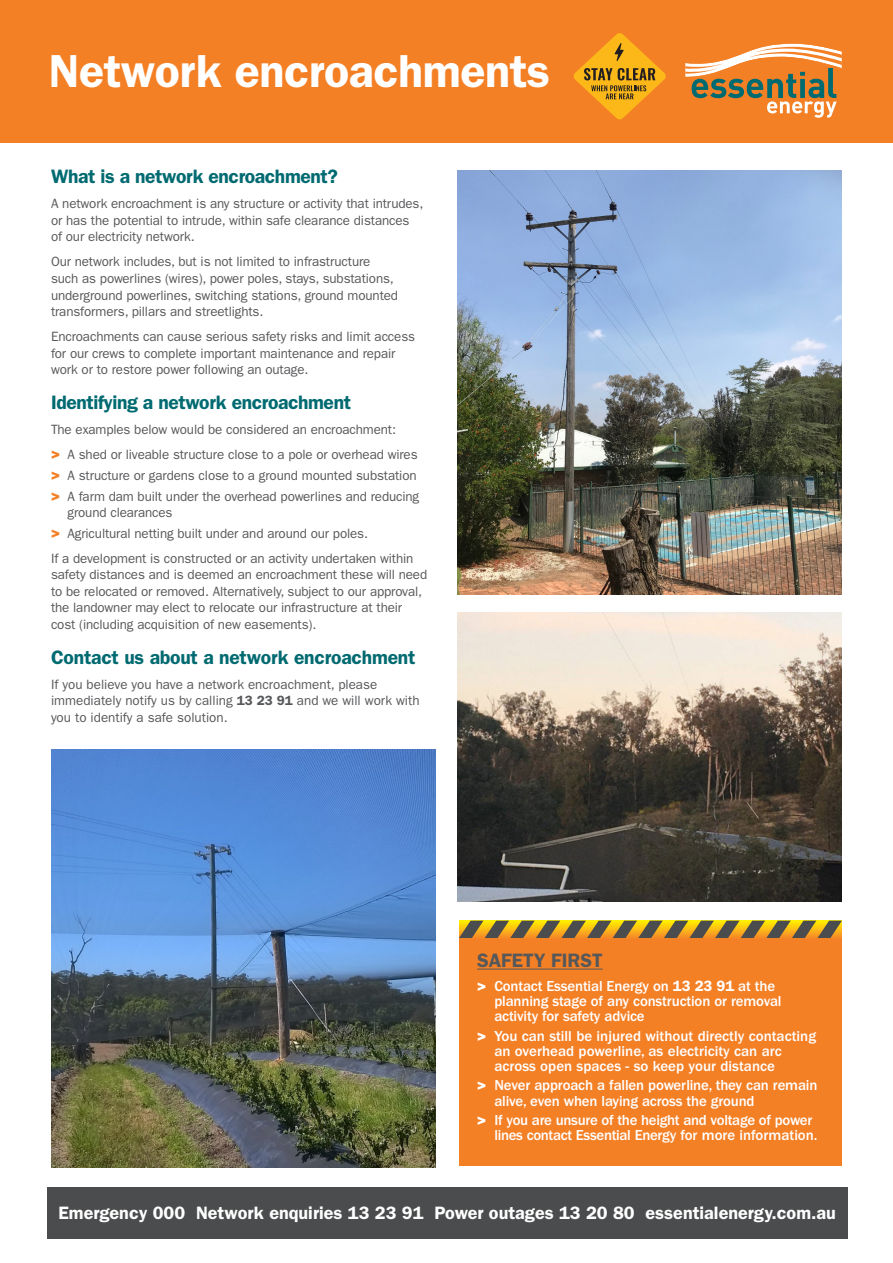
<style>
.page{position:relative;width:893px;height:1263px;background:#fff}
.page>*{position:absolute;margin:0;border:0;box-sizing:border-box;transform-origin:0 0}
.t1{font:600 46.5px "ITC Franklin Gothic Std";letter-spacing:-.01em;color:#fff}
.t2{font:600 19.5px "ITC Franklin Gothic Std";letter-spacing:-.02em;color:#006a71}
.t3{font:600 19.5px "ITC Franklin Gothic Std";color:#57585a}
.t4{font:600 18px "ITC Franklin Gothic Std";color:#fff}
.t5{font:500 15px/15.1px "ITC Franklin Gothic Std";letter-spacing:-.01em;color:#fff}
.t6{font:13.5px/16.5px "ITC Franklin Gothic Std";letter-spacing:-.01em;color:#57585a}
.s1{font-family:"ITC Franklin Gothic Std Hvy";font-size:15px;color:#f48026}
.s2{font-weight:600}
.s3{font-family:"ITC Franklin Gothic Std Hvy";font-weight:400}
</style>
<div class="page">
<div style="left:47px;top:1187px;width:801px;height:51px;background:#4b4c4d"></div>
<img style="left:51px;top:749px;width:385px;height:419px">
<img style="left:457px;top:612px;width:385px;height:289px">
<img style="left:457px;top:170px;width:385px;height:424px">
<div style="left:0;top:0;width:893px;height:142px;background:#f48026"></div>
<svg style="left:685px;top:43px;width:157px;height:75px"></svg>
<svg style="left:574px;top:33px;width:92px;height:86px"></svg>
<div style="left:459px;top:939px;width:383px;height:227px;background:#f48026"></div>
<div style="left:459px;top:921px;width:383px;height:18px;background:#f08326"></div>
<svg style="left:459px;top:921px;width:383px;height:17px;background:#a28330"></svg>
<hr style="left:477px;top:968px;width:126px;height:1px;background:#57585a">
<p class="t1" style="left:49px;top:44px;width:503px">Network encroachments</p>
<p class="t2" style="left:51px;top:165px;width:288px">What is a network encroachment?</p>
<p class="t6" style="left:51px;top:196px;width:374px">A network encroachment is any structure or activity that intrudes, or has the potential to intrude, within safe clearance distances of our electricity network.</p>
<p class="t6" style="left:51px;top:254px;width:349px">Our network includes, but is not limited to infrastructure such as powerlines (wires), power poles, stays, substations, underground powerlines, switching stations, ground mounted transformers, pillars and streetlights.</p>
<p class="t6" style="left:51px;top:328px;width:366px">Encroachments can cause serious safety risks and limit access for our crews to complete important maintenance and repair work or to restore power following an outage.</p>
<p class="t2" style="left:51px;top:391px;width:301px">Identifying a network encroachment</p>
<p class="t6" style="left:51px;top:421px;width:347px">The examples below would be considered an encroachment:</p>
<p class="t6" style="left:51px;top:446px;width:368px"><span class="s1">&gt;</span> A shed or liveable structure close to a pole or overhead wires</p>
<p class="t6" style="left:51px;top:467px;width:367px"><span class="s1">&gt;</span> A structure or gardens close to a ground mounted substation</p>
<p class="t6" style="left:68px;top:488px;width:353px;text-indent:-17px"><span class="s1">&gt;</span> A farm dam built under the overhead powerlines and reducing ground clearances</p>
<p class="t6" style="left:51px;top:525px;width:319px"><span class="s1">&gt;</span> Agricultural netting built under and around our poles.</p>
<p class="t6" style="left:51px;top:550px;width:378px">If a development is constructed or an activity undertaken within safety distances and is deemed an encroachment these will need to be relocated or removed. Alternatively, subject to our approval, the landowner may elect to relocate our infrastructure at their cost (including acquisition of new easements).</p>
<p class="t2" style="left:51px;top:646px;width:366px">Contact us about a network encroachment</p>
<p class="t6" style="left:51px;top:676px;width:370px">If you believe you have a network encroachment, please immediately notify us by calling <span class="s2">13 23 91</span> and we will work with you to identify a safe solution.</p>
<p class="t3" style="left:477px;top:949px;width:127px">SAFETY FIRST</p>
<p class="t5" style="left:494px;top:978px;width:289px;text-indent:-17px"><span class="s3">&gt;</span> Contact Essential Energy on <span class="s2">13 23 91</span> at the planning stage of any construction or removal activity for safety advice</p>
<p class="t5" style="left:494px;top:1028px;width:323px;text-indent:-17px"><span class="s3">&gt;</span> You can still be injured without directly contacting an overhead powerline, as electricity can arc across open spaces - so keep your distance</p>
<p class="t5" style="left:494px;top:1078px;width:325px;text-indent:-17px"><span class="s3">&gt;</span> Never approach a fallen powerline, they can remain alive, even when laying across the ground</p>
<p class="t5" style="left:494px;top:1112px;width:325px;text-indent:-17px"><span class="s3">&gt;</span> If you are unsure of the height and voltage of power lines contact Essential Energy for more information.</p>
<p class="t4" style="left:58px;top:1202px;width:779px">Emergency 000 Network enquiries 13 23 91 Power outages 13 20 80 essentialenergy.com.au</p>
</div>
